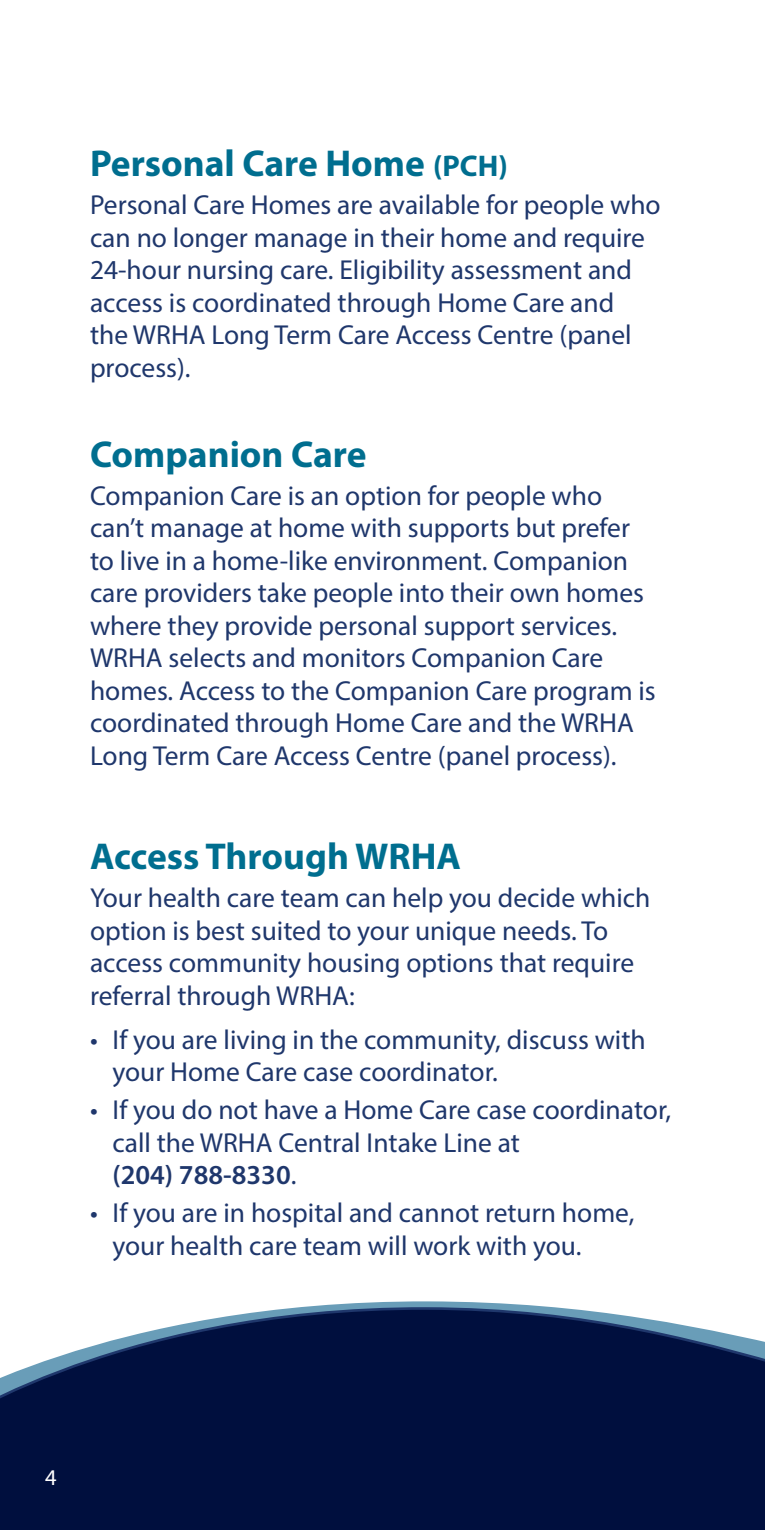
<style>
.page{position:relative;width:765px;height:1530px;background:#fff}
.page>*{position:absolute;margin:0;border:0;box-sizing:border-box;transform-origin:0 0}
.t1{font:700 37.5px "Myriad Pro";color:#006e8f}
.t2{font:27.5px/32.5px "Myriad Pro";color:#1f376c}
.t3{font:22.5px "Myriad Pro";color:#fff}
.s1{font-size:30px}
.s2{font-weight:600}
</style>
<div class="page">
<svg style="left:303px;top:1301px;width:247px;height:6px"></svg>
<svg style="left:0;top:1307px;width:765px;height:223px;background:#152550"></svg>
<h1 class="t1" style="left:90px;top:139px;width:419px">Personal Care Home <span class="s1">(PCH)</span></h1>
<p class="t2" style="left:90px;top:188px;width:572px">Personal Care Homes are available for people who can no longer manage in their home and require 24-hour nursing care. Eligibility assessment and access is coordinated through Home Care and<br>the WRHA Long Term Care Access Centre (panel process).</p>
<h1 class="t1" style="left:90px;top:430px;width:278px">Companion Care</h1>
<p class="t2" style="left:90px;top:479px;width:567px">Companion Care is an option for people who can’t manage at home with supports but prefer to live in a home-like environment. Companion care providers take people into their own homes where they provide personal support services.<br>WRHA selects and monitors Companion Care homes. Access to the Companion Care program is coordinated through Home Care and the WRHA Long Term Care Access Centre (panel process).</p>
<h1 class="t1" style="left:90px;top:832px;width:373px">Access Through WRHA</h1>
<p class="t2" style="left:90px;top:881px;width:562px">Your health care team can help you decide which option is best suited to your unique needs. To access community housing options that require referral through WRHA:</p>
<p class="t2" style="left:112px;top:1023px;width:535px;text-indent:-22px">• If you are living in the community, discuss with your Home Care case coordinator.</p>
<p class="t2" style="left:112px;top:1093px;width:560px;text-indent:-22px">• If you do not have a Home Care case coordinator, call the WRHA Central Intake Line at<br><span class="s2">(204) 788-8330</span>.</p>
<p class="t2" style="left:112px;top:1196px;width:523px;text-indent:-22px">• If you are in hospital and cannot return home, your health care team will work with you.</p>
<p class="t3" style="left:45px;top:1464px;width:13px">4</p>
</div>
